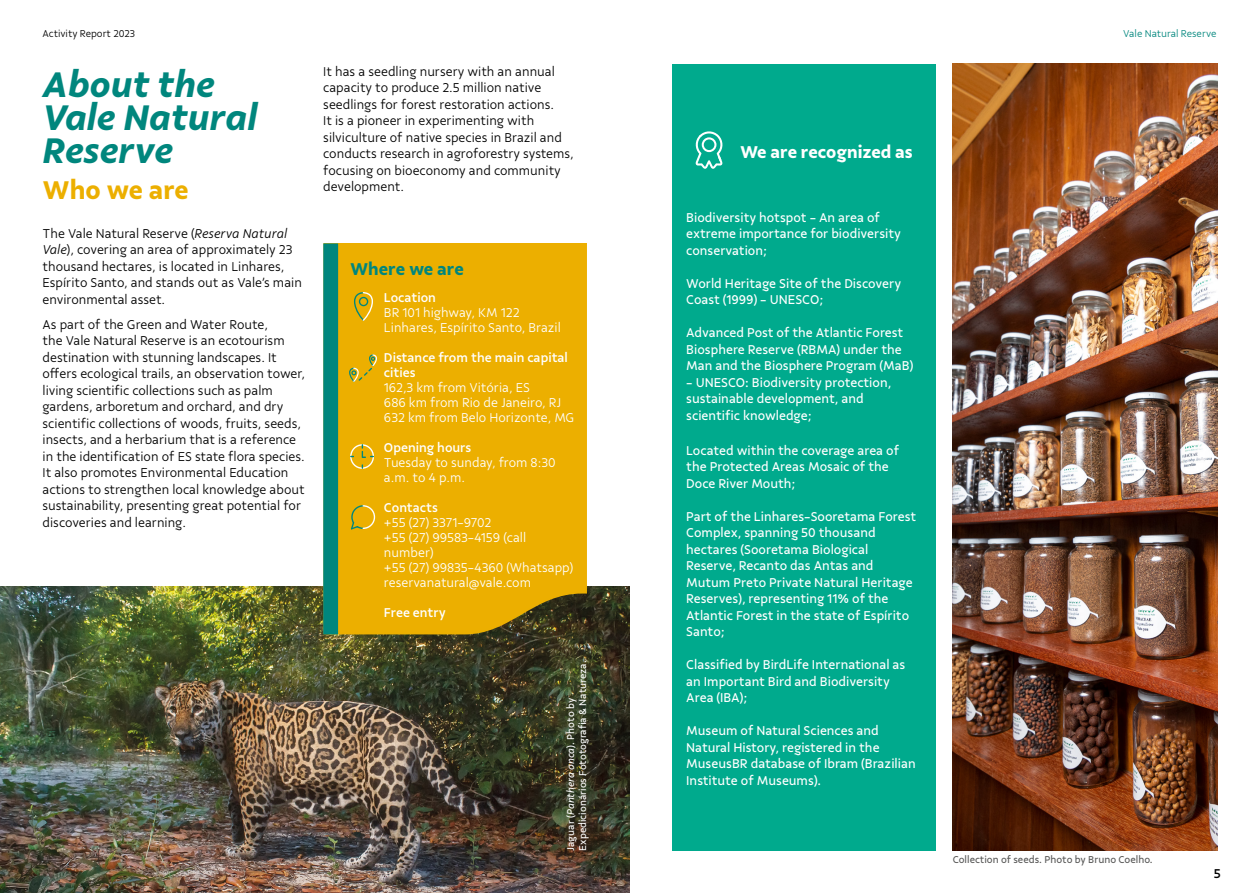
<style>
.page{position:relative;width:1259px;height:893px;background:#fff}
.page>*{position:absolute;margin:0;border:0;box-sizing:border-box;transform-origin:0 0}
.Título{font:italic 700 37.5px/33px "Vale Sans";color:#00867d}
.Subtítulos{font:700 27px "Vale Sans";color:#ecaf00}
.t1{font:700 18px "Vale Sans";color:#fff}
.t2{font:700 18px "Vale Sans";color:#00867d}
.t3{font:300 13.5px/16.5px "Vale Sans";color:#000}
.t4{font:13.5px/16.5px "Vale Sans";color:#fff}
.t5{font:300 13.5px/15px "Vale Sans";color:#fff}
.t6{font:500 13.5px/15px "Vale Sans";color:#fff}
.t7{font:500 13.5px "Vale Sans";color:#000}
.t8{font:10.5px/12px "Vale Sans";color:#fff}
.t9{font:10.5px "Vale Sans";color:#575756}
.t10{font:300 10.5px "Vale Sans";color:#000}
.t11{font:300 10.5px "Vale Sans";color:#00867d}
.s1{font-style:italic}
</style>
<div class="page">
<img style="left:0;top:587px;width:629px;height:306px">
<div style="left:338px;top:243px;width:249px;height:391px;background:#ecaf00"></div>
<div style="left:323px;top:243px;width:15px;height:391px;background:#00867d"></div>
<svg style="left:354px;top:292px;width:19px;height:29px"></svg>
<svg style="left:350px;top:444px;width:24px;height:25px"></svg>
<svg style="left:351px;top:505px;width:24px;height:24px"></svg>
<svg style="left:349px;top:354px;width:28px;height:28px"></svg>
<div style="left:672px;top:64px;width:263px;height:786px;background:#00aa8d"></div>
<svg style="left:695px;top:131px;width:28px;height:38px"></svg>
<img style="left:952px;top:64px;width:265px;height:786px">
<p class="t10" style="left:43px;top:27px;width:94px">Activity Report 2023</p>
<p class="t11" style="left:1123px;top:27px;width:95px">Vale Natural Reserve</p>
<p class="Título" style="left:43px;top:67px;width:216px">About the<br>Vale Natural<br>Reserve</p>
<p class="Subtítulos" style="left:43px;top:173px;width:148px">Who we are</p>
<p class="t3" style="left:43px;top:225px;width:261px">The Vale Natural Reserve (<span class="s1">Reserva Natural Vale</span>), covering an area of approximately 23 thousand hectares, is located in Linhares, Espírito Santo, and stands out as Vale’s main environmental asset.</p>
<p class="t3" style="left:43px;top:316px;width:264px">As part of the Green and Water Route,<br>the Vale Natural Reserve is an ecotourism destination with stunning landscapes. It offers ecological trails, an observation tower, living scientific collections such as palm gardens, arboretum and orchard, and dry scientific collections of woods, fruits, seeds, insects, and a herbarium that is a reference in the identification of ES state flora species.<br>It also promotes Environmental Education actions to strengthen local knowledge about sustainability, presenting great potential for discoveries and learning.</p>
<p class="t3" style="left:323px;top:63px;width:252px">It has a seedling nursery with an annual capacity to produce 2.5 million native seedlings for forest restoration actions.<br>It is a pioneer in experimenting with silviculture of native species in Brazil and conducts research in agroforestry systems, focusing on bioeconomy and community development.</p>
<p class="t2" style="left:350px;top:258px;width:115px">Where we are</p>
<p class="t6" style="left:384px;top:290px;width:54px">Location</p>
<p class="t5" style="left:384px;top:305px;width:137px">BR 101 highway, KM 122</p>
<p class="t5" style="left:384px;top:320px;width:178px">Linhares, Espírito Santo, Brazil</p>
<p class="t6" style="left:384px;top:350px;width:185px">Distance from the main capital cities</p>
<p class="t5" style="left:384px;top:380px;width:148px">162,3 km from Vitória, ES</p>
<p class="t5" style="left:384px;top:395px;width:179px">686 km from Rio de Janeiro, RJ</p>
<p class="t5" style="left:384px;top:410px;width:192px">632 km from Belo Horizonte, MG</p>
<p class="t6" style="left:384px;top:440px;width:89px">Opening hours</p>
<p class="t5" style="left:384px;top:455px;width:173px">Tuesday to sunday, from 8:30 a.m. to 4 p.m.</p>
<p class="t6" style="left:384px;top:500px;width:55px">Contacts</p>
<p class="t5" style="left:384px;top:515px;width:109px">+55 (27) 3371-9702</p>
<p class="t5" style="left:384px;top:530px;width:144px">+55 (27) 99583-4159 (call number)</p>
<p class="t5" style="left:384px;top:560px;width:191px">+55 (27) 99835-4360 (Whatsapp)</p>
<p class="t5" style="left:384px;top:575px;width:149px">reservanatural@vale.com</p>
<p class="t6" style="left:384px;top:605px;width:63px">Free entry</p>
<p class="t8" style="left:565px;top:851px;width:192px;rotate:-90deg">Jaguar (<span class="s1">Panthera onca</span>). Photo by<br>Expedicionários Fototografia &amp; Natureza.</p>
<p class="t1" style="left:740px;top:141px;width:174px">We are recognized as</p>
<p class="t4" style="left:686px;top:209px;width:216px">Biodiversity hotspot - An area of extreme importance for biodiversity conservation;</p>
<p class="t4" style="left:686px;top:275px;width:216px">World Heritage Site of the Discovery<br>Coast (1999) - UNESCO;</p>
<p class="t4" style="left:686px;top:324px;width:229px">Advanced Post of the Atlantic Forest<br>Biosphere Reserve (RBMA) under the<br>Man and the Biosphere Program (MaB)</p>
<p class="t4" style="left:686px;top:374px;width:207px">- UNESCO: Biodiversity protection, sustainable development, and scientific knowledge;</p>
<p class="t4" style="left:686px;top:442px;width:214px">Located within the coverage area of the Protected Areas Mosaic of the<br>Doce River Mouth;</p>
<p class="t4" style="left:686px;top:508px;width:231px">Part of the Linhares-Sooretama Forest<br>Complex, spanning 50 thousand hectares (Sooretama Biological<br>Reserve, Recanto das Antas and<br>Mutum Preto Private Natural Heritage<br>Reserves), representing 11% of the<br>Atlantic Forest in the state of Espírito<br>Santo;</p>
<p class="t4" style="left:686px;top:656px;width:221px">Classified by BirdLife International as an Important Bird and Biodiversity<br>Area (IBA);</p>
<p class="t4" style="left:686px;top:722px;width:231px">Museum of Natural Sciences and<br>Natural History, registered in the<br>MuseusBR database of Ibram (Brazilian<br>Institute of Museums).</p>
<p class="t9" style="left:952px;top:853px;width:202px">Collection of seeds. Photo by Bruno Coelho.</p>
<p class="t7" style="left:1214px;top:865px;width:9px">5</p>
</div>
